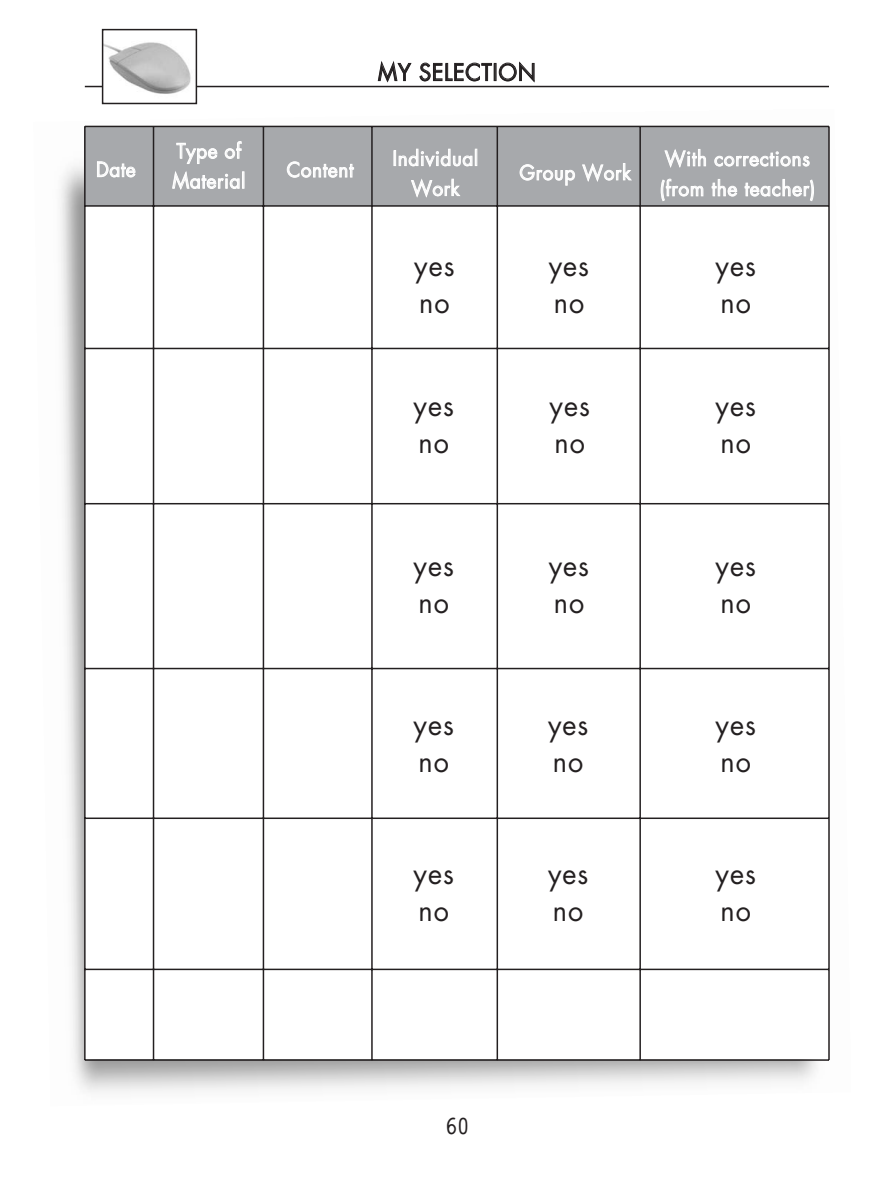
<style>
.page{position:relative;width:893px;height:1178px;background:#fff}
.page>*{position:absolute;margin:0;border:0;box-sizing:border-box;transform-origin:0 0}
.t1{font:30px/37.5px "Gr Futura";letter-spacing:.035em;color:#231f20;scale:.95 1}
.t2{font:24px "Gr Futura";letter-spacing:.03em;color:#231f20;scale:.95 1}
.t3{font:700 24px "Cannibal Sans";color:#231f20}
.t4{font:21px/30px "Gr Futura";letter-spacing:.03em;color:#fff;scale:.95 1}
</style>
<div class="page">
<hr style="left:85px;top:86px;width:744px;height:1px;background:#231f20">
<img style="left:105px;top:42px;width:89px;height:52px">
<div style="left:102px;top:29px;width:95px;height:75px;border:2px solid #231f20"></div>
<div style="left:85px;top:126px;width:744px;height:80px;background:#a7a9ac"></div>
<hr style="left:85px;top:1059px;width:744px;height:2px;background:#231f20">
<hr style="left:85px;top:968px;width:744px;height:2px;background:#231f20">
<hr style="left:85px;top:817px;width:744px;height:2px;background:#231f20">
<hr style="left:85px;top:668px;width:744px;height:1px;background:#231f20">
<hr style="left:85px;top:503px;width:744px;height:1px;background:#231f20">
<hr style="left:85px;top:348px;width:744px;height:1px;background:#231f20">
<hr style="left:85px;top:126px;width:744px;height:1px;background:#231f20">
<hr style="left:85px;top:205px;width:744px;height:2px;background:#231f20">
<hr style="left:84px;top:126px;width:2px;height:934px;background:#231f20">
<hr style="left:153px;top:126px;width:1px;height:934px;background:#231f20">
<hr style="left:263px;top:126px;width:1px;height:934px;background:#231f20">
<hr style="left:371px;top:126px;width:2px;height:934px;background:#231f20">
<hr style="left:497px;top:126px;width:1px;height:934px;background:#231f20">
<hr style="left:639px;top:126px;width:2px;height:934px;background:#231f20">
<hr style="left:828px;top:126px;width:2px;height:934px;background:#231f20">
<p class="t4" style="left:96px;top:156px;width:43px">Date</p>
<p class="t4" style="left:172px;top:138px;width:78px">Type of<br>Material</p>
<p class="t2" style="left:378px;top:62px;width:168px">MY SELECTION</p>
<p class="t4" style="left:287px;top:156px;width:72px">Content</p>
<p class="t4" style="left:393px;top:145px;width:92px;text-align:center">Individual<br>Work</p>
<h1 class="t1" style="left:414px;top:249px;width:44px">yes no</h1>
<p class="t4" style="left:520px;top:159px;width:119px">Group Work</p>
<p class="t4" style="left:659px;top:145px;width:165px">With corrections (from the teacher)</p>
<h1 class="t1" style="left:549px;top:249px;width:44px">yes no</h1>
<h1 class="t1" style="left:716px;top:249px;width:44px">yes no</h1>
<h1 class="t1" style="left:414px;top:389px;width:44px">yes no</h1>
<h1 class="t1" style="left:549px;top:389px;width:44px">yes no</h1>
<h1 class="t1" style="left:716px;top:389px;width:44px">yes no</h1>
<h1 class="t1" style="left:414px;top:549px;width:44px">yes no</h1>
<h1 class="t1" style="left:414px;top:708px;width:44px">yes no</h1>
<h1 class="t1" style="left:549px;top:549px;width:44px">yes no</h1>
<h1 class="t1" style="left:716px;top:549px;width:44px">yes no</h1>
<h1 class="t1" style="left:548px;top:708px;width:44px">yes no</h1>
<h1 class="t1" style="left:716px;top:708px;width:44px">yes no</h1>
<h1 class="t1" style="left:548px;top:857px;width:44px">yes no</h1>
<h1 class="t1" style="left:414px;top:857px;width:44px">yes no</h1>
<h1 class="t1" style="left:716px;top:857px;width:44px">yes no</h1>
<p class="t3" style="left:445px;top:1117px;width:25px">60</p>
</div>
